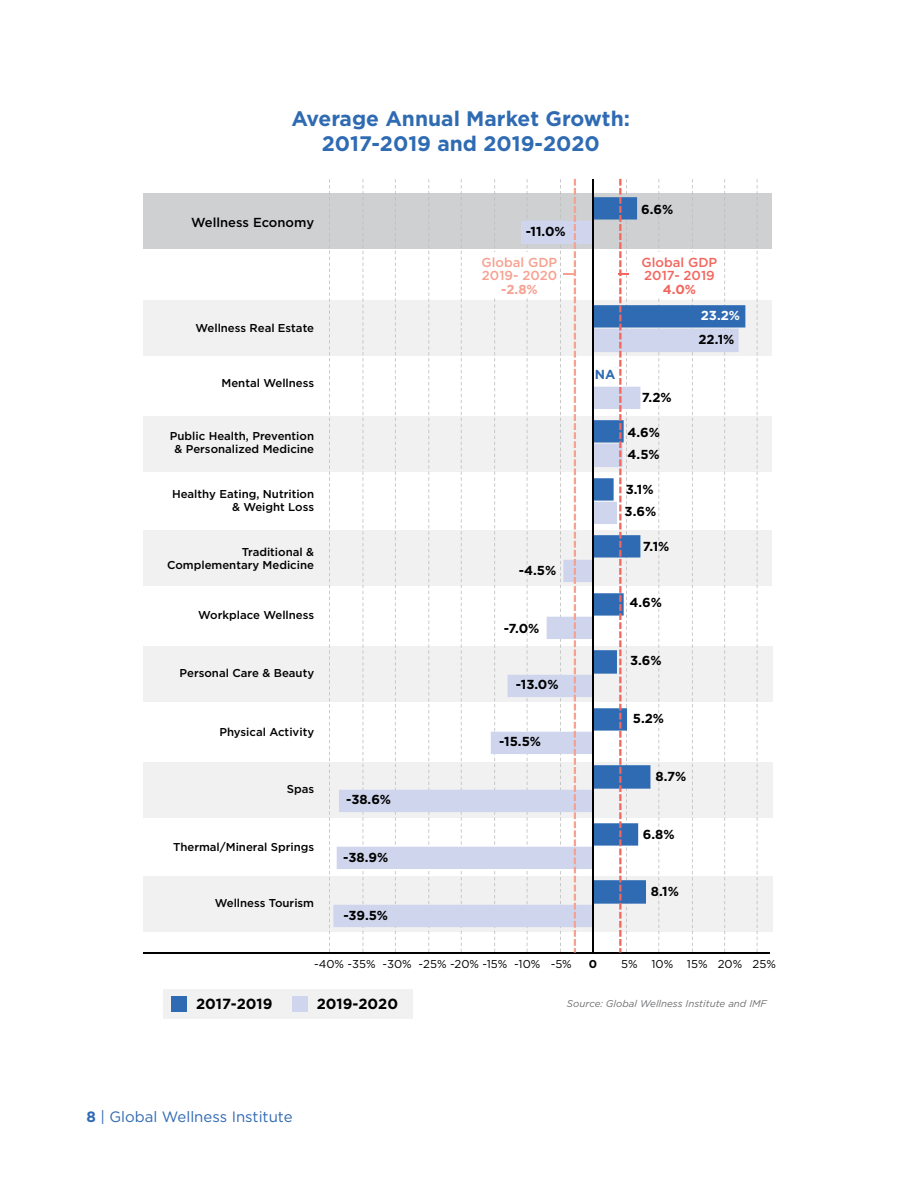
<style>
.page{position:relative;width:918px;height:1188px;background:#fff}
.page>*{position:absolute;margin:0;border:0;box-sizing:border-box;transform-origin:0 0}
.t1{font:700 21px/25.2px "Gotham";color:#2f6bb3;text-align:center}
.t2{font:15px "Gotham";color:#3069b3}
.t3{font:700 14.7px "Gotham";color:#000}
.t4{font:700 13.05px/22.6px "Gotham";color:#000}
.t5{font:500 13.05px/13px "Gotham";color:#f7a191}
.t6{font:500 13.05px/13px "Gotham";color:#f2665e}
.t7{font:500 13.05px "Gotham";color:#000}
.t8{font:700 13.05px "Gotham";color:#fff}
.t9{font:700 13.05px "Gotham";color:#f7a191}
.t10{font:700 13.05px "Gotham";color:#f2665e}
.t11{font:700 13.05px "Gotham";color:#2f6bb3}
.t12{font:500 11.4px/13.6px "Gotham";color:#000;text-align:right}
.t13{font:11.4px "Gotham";color:#000}
.t14{font:700 11.4px "Gotham";color:#000}
.t15{font:italic 9.75px "Gotham";color:#6d6e71}
.s1{font-weight:700}
</style>
<div class="page">
<div style="left:143px;top:416px;width:629px;height:55px;background:#f1f1f2"></div>
<div style="left:143px;top:300px;width:629px;height:55px;background:#f1f1f2"></div>
<div style="left:143px;top:193px;width:629px;height:56px;background:#ced0d1"></div>
<div style="left:143px;top:530px;width:629px;height:56px;background:#f1f1f2"></div>
<div style="left:143px;top:646px;width:630px;height:56px;background:#f1f1f2"></div>
<div style="left:143px;top:762px;width:630px;height:56px;background:#f1f1f2"></div>
<div style="left:143px;top:876px;width:630px;height:56px;background:#f1f1f2"></div>
<svg style="left:329px;top:179px;width:429px;height:773px"></svg>
<svg style="left:594px;top:197px;width:151px;height:707px"></svg>
<svg style="left:333px;top:221px;width:406px;height:706px"></svg>
<hr style="left:592px;top:179px;width:2px;height:774px;background:#000">
<hr style="left:143px;top:952px;width:627px;height:1px;background:#000">
<svg style="left:619px;top:179px;width:10px;height:774px"></svg>
<svg style="left:563px;top:179px;width:13px;height:774px"></svg>
<div style="left:163px;top:989px;width:250px;height:30px;background:#f1f1f2"></div>
<div style="left:171px;top:997px;width:16px;height:15px;background:#2f6bb3"></div>
<div style="left:292px;top:997px;width:15px;height:15px;background:#cfd5ec"></div>
<h1 class="t1" style="left:291px;top:106px;width:340px">Average Annual Market Growth:<br>2017-2019 and 2019-2020</h1>
<p class="t7" style="left:191px;top:214px;width:124px">Wellness Economy</p>
<p class="t12" style="left:196px;top:321px;width:120px">Wellness Real Estate</p>
<p class="t12" style="left:221px;top:376px;width:94px">Mental Wellness</p>
<p class="t4" style="left:526px;top:220px;width:42px">-11.0%</p>
<p class="t5" style="left:482px;top:256px;width:77px">Global GDP<br>2019- 2020</p>
<p class="t9" style="left:501px;top:280px;width:38px">-2.8%</p>
<p class="t11" style="left:595px;top:366px;width:22px">NA</p>
<p class="t4" style="left:641px;top:198px;width:34px">6.6%</p>
<p class="t6" style="left:642px;top:256px;width:77px">Global GDP<br>2017- 2019</p>
<p class="t10" style="left:663px;top:280px;width:35px">4.0%</p>
<p class="t8" style="left:701px;top:307px;width:41px">23.2%</p>
<p class="t4" style="left:698px;top:328px;width:38px">22.1%</p>
<p class="t12" style="left:170px;top:429px;width:146px;text-align:center">Public Health, Prevention &amp; Personalized Medicine</p>
<p class="t12" style="left:172px;top:487px;width:144px">Healthy Eating, Nutrition &amp; Weight Loss</p>
<p class="t12" style="left:167px;top:545px;width:149px">Traditional &amp;<br>Complementary Medicine</p>
<p class="t12" style="left:198px;top:608px;width:117px">Workplace Wellness</p>
<p class="t12" style="left:180px;top:666px;width:136px">Personal Care &amp; Beauty</p>
<p class="t12" style="left:219px;top:725px;width:96px">Physical Activity</p>
<p class="t12" style="left:287px;top:782px;width:29px">Spas</p>
<p class="t12" style="left:173px;top:840px;width:143px">Thermal/Mineral Springs</p>
<p class="t12" style="left:215px;top:896px;width:101px">Wellness Tourism</p>
<p class="t4" style="left:346px;top:788px;width:47px">-38.6%</p>
<p class="t4" style="left:343px;top:846px;width:47px">-38.9%</p>
<p class="t4" style="left:343px;top:904px;width:46px">-39.5%</p>
<p class="t4" style="left:519px;top:559px;width:39px">-4.5%</p>
<p class="t4" style="left:504px;top:617px;width:37px">-7.0%</p>
<p class="t4" style="left:516px;top:673px;width:44px">-13.0%</p>
<p class="t4" style="left:499px;top:730px;width:43px">-15.5%</p>
<p class="t4" style="left:642px;top:386px;width:31px">7.2%</p>
<p class="t4" style="left:627px;top:421px;width:34px">4.6%<br>4.5%</p>
<p class="t4" style="left:625px;top:478px;width:33px;line-height:22.2px">3.1%<br>3.6%</p>
<p class="t4" style="left:643px;top:535px;width:28px">7.1%</p>
<p class="t4" style="left:629px;top:591px;width:34px">4.6%</p>
<p class="t4" style="left:630px;top:649px;width:33px">3.6%</p>
<p class="t4" style="left:633px;top:707px;width:33px">5.2%</p>
<p class="t4" style="left:656px;top:765px;width:32px">8.7%</p>
<p class="t4" style="left:643px;top:823px;width:33px">6.8%</p>
<p class="t4" style="left:651px;top:880px;width:30px">8.1%</p>
<p class="t13" style="left:314px;top:957px;width:259px">-40% -35% -30% -25% -20% -15% -10% -5%</p>
<p class="t14" style="left:589px;top:956px;width:10px">0</p>
<p class="t13" style="left:621px;top:957px;width:156px">5% 10% 15% 20% 25%</p>
<p class="t3" style="left:196px;top:994px;width:78px">2017-2019</p>
<p class="t3" style="left:317px;top:994px;width:83px">2019-2020</p>
<h2 class="t2" style="left:86px;top:1107px;width:208px"><span class="s1">8</span> | Global Wellness Institute</h2>
<p class="t15" style="left:567px;top:998px;width:201px">Source: Global Wellness Institute and IMF</p>
</div>
